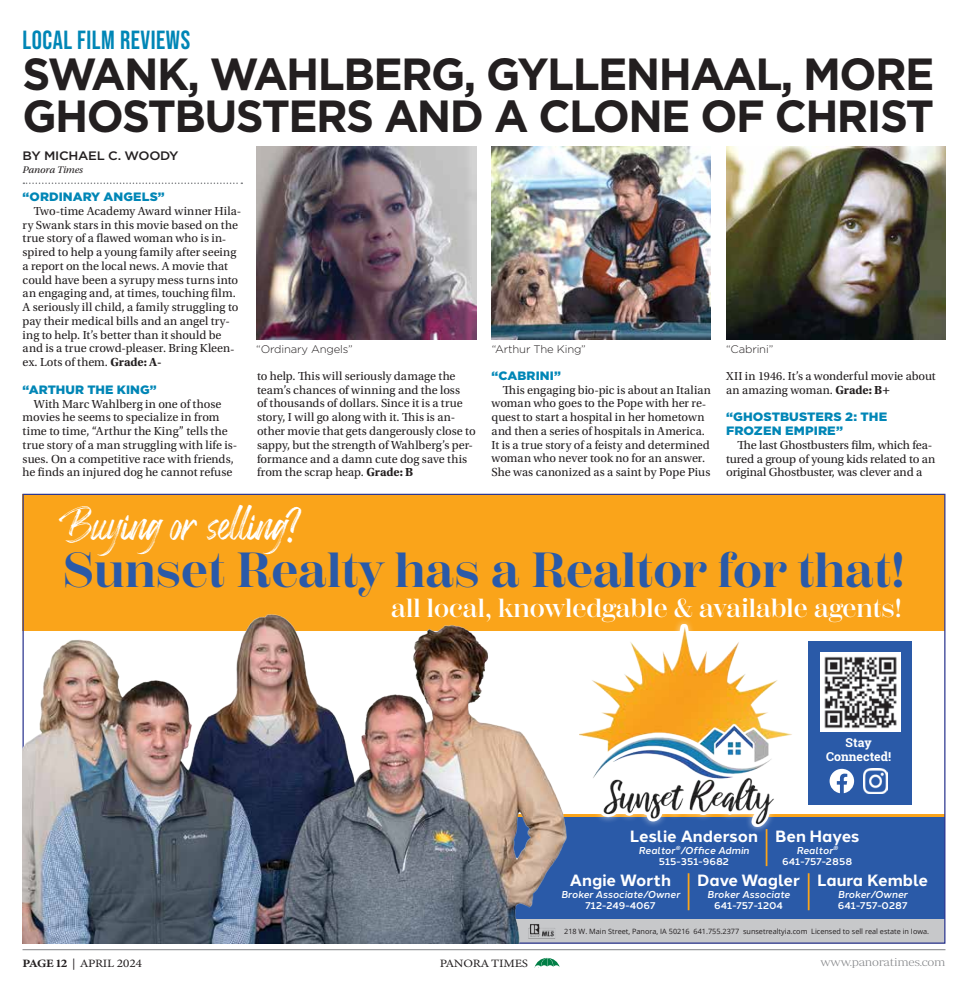
<style>
.page{position:relative;width:968px;height:990px;background:#fff}
.page>*{position:absolute;margin:0;border:0;box-sizing:border-box;transform-origin:0 0}
.t1{font:49.62px "Perfect Redemption";color:#fff}
.t2{font:700 49.25px "Scotch Display";color:#2a5aa8}
.t3{font:700 45px/42.2px "Gotham";letter-spacing:-.035em;color:#231f20}
.t4{font:700 26.25px "Bebas Neue Pro";letter-spacing:.02em;color:#0086b6}
.t5{font:600 26.12px "Scotch Display";color:#fff}
.t6{font:700 16.25px "Halcom";color:#fff}
.t7{font:12.25px/13.8px "Utopia Std";color:#231f20}
.t8{font:500 12.25px "Gotham";letter-spacing:-.02em;color:#231f20;scale:1.07 1}
.t9{font:700 12.25px/13.5px "Roboto Slab";color:#fff;text-align:center}
.t10{font:900 12.12px "Gotham";letter-spacing:.005em;color:#0086b6}
.t11{font:900 12.12px/13.8px "Gotham";letter-spacing:.005em;color:#0086b6;scale:1.05 1}
.t12{font:11.25px "Minion Variable Concept";letter-spacing:-.02em;color:#231f20;scale:1.13 1}
.t13{font:11.25px "Periodico Display Xt Lg";letter-spacing:-.02em;color:#808285;scale:1.13 1}
.t14{font:300 10.88px "Gotham";letter-spacing:-.015em;color:#231f20}
.t15{font:italic 10.12px "Utopia Std";letter-spacing:-.01em;color:#231f20;scale:1.05 1}
.t16{font:italic 500 10px/11.5px "Halcom";color:#fff;text-align:center}
.t17{font:500 10px/11.5px "Halcom";color:#fff;text-align:center}
.t18{font:7.25px "Open Sans";color:#231f20}
.s1{font-weight:700}
.s2{font-style:normal}
.s3{font-style:italic}
</style>
<div class="page">
<hr style="left:22px;top:949px;width:923px;height:1px;background:#808285">
<svg style="left:534px;top:958px;width:25px;height:9px"></svg>
<svg style="left:23px;top:182px;width:219px;height:2px"></svg>
<img style="left:726px;top:146px;width:219px;height:193px">
<img style="left:492px;top:146px;width:219px;height:193px">
<img style="left:256px;top:146px;width:221px;height:193px">
<div style="left:22px;top:494px;width:923px;height:137px;background:#faa41a"></div>
<svg style="left:801px;top:814px;width:142px;height:4px"></svg>
<div style="left:22px;top:818px;width:923px;height:107px;background:#2a5aa8"></div>
<div style="left:22px;top:919px;width:923px;height:25px;background:#c7c8ca"></div>
<hr style="left:765px;top:829px;width:2px;height:37px;background:#faa41a">
<hr style="left:687px;top:873px;width:2px;height:37px;background:#faa41a">
<hr style="left:807px;top:873px;width:2px;height:37px;background:#faa41a">
<img style="left:22px;top:543px;width:557px;height:401px">
<div style="left:808px;top:641px;width:104px;height:164px;background:#2a5aa8"></div>
<img style="left:863px;top:769px;width:25px;height:24px">
<svg style="left:829px;top:769px;width:25px;height:24px"></svg>
<img style="left:820px;top:652px;width:80px;height:80px">
<div style="left:569px;top:618px;width:232px;height:216px;background:#fff;opacity:.75"></div>
<svg style="left:576px;top:624px;width:219px;height:203px"></svg>
<img style="left:579px;top:628px;width:214px;height:197px">
<h3 class="t4" style="left:23px;top:25px;width:169px">LOCAL FILM REVIEWS</h3>
<h3 class="t3" style="left:22px;top:52px;width:913px">SWANK, WAHLBERG, GYLLENHAAL, MORE<br>GHOSTBUSTERS AND A CLONE OF CHRIST</h3>
<p class="t8" style="left:23px;top:149px;width:147px">BY MICHAEL C. WOODY</p>
<p class="t15" style="left:23px;top:164px;width:59px">Panora Times</p>
<p class="t10" style="left:23px;top:190px;width:144px">“ORDINARY ANGELS”</p>
<p class="t7" style="left:23px;top:204px;width:220px;text-indent:11px">Two-time Academy Award winner Hila&shy;ry Swank stars in this movie based on the true story of a flawed woman who is in&shy;spired to help a young family after seeing a report on the local news. A movie that could have been a syrupy mess turns into an engaging and, at times, touching film.<br>A seriously ill child, a family struggling to pay their medical bills and an angel try&shy;ing to help. It’s better than it should be and is a true crowd-pleaser. Bring Kleen&shy;ex. Lots of them. <span class="s1">Grade: A-</span></p>
<p class="t10" style="left:23px;top:382px;width:136px">“ARTHUR THE KING”</p>
<p class="t7" style="left:23px;top:397px;width:216px;text-indent:11px">With Marc Wahlberg in one of those movies he seems to specialize in from time to time, “Arthur the King” tells the true story of a man struggling with life is&shy;sues. On a competitive race with friends, he finds an injured dog he cannot refuse</p>
<p class="t14" style="left:256px;top:343px;width:98px">“Ordinary Angels”</p>
<p class="t14" style="left:492px;top:343px;width:96px">“Arthur The King”</p>
<p class="t14" style="left:726px;top:343px;width:49px">“Cabrini”</p>
<p class="t7" style="left:257px;top:369px;width:220px">to help. This will seriously damage the team’s chances of winning and the loss<br>of thousands of dollars. Since it is a true story, I will go along with it. This is an&shy;other movie that gets dangerously close to sappy, but the strength of Wahlberg’s per&shy;formance and a damn cute dog save this from the scrap heap. <span class="s1">Grade: B</span></p>
<p class="t10" style="left:491px;top:369px;width:71px">“CABRINI”</p>
<p class="t7" style="left:491px;top:383px;width:221px;text-indent:11px">This engaging bio-pic is about an Italian woman who goes to the Pope with her re&shy;quest to start a hospital in her hometown and then a series of hospitals in America.<br>It is a true story of a feisty and determined woman who never took no for an answer.<br>She was canonized as a saint by Pope Pius</p>
<p class="t7" style="left:726px;top:369px;width:211px">XII in 1946. It’s a wonderful movie about an amazing woman. <span class="s1">Grade: B+</span></p>
<p class="t11" style="left:726px;top:410px;width:155px">“GHOSTBUSTERS 2: THE<br>FROZEN EMPIRE”</p>
<p class="t7" style="left:726px;top:438px;width:211px;text-indent:11px">The last Ghostbusters film, which fea&shy;tured a group of young kids related to an original Ghostbuster, was clever and a</p>
<h1 class="t1" style="left:60px;top:500px;width:241px">Buying or selling?</h1>
<h2 class="t2" style="left:63px;top:542px;width:843px">Sunset Realty has a Realtor for that!</h2>
<h3 class="t5" style="left:391px;top:593px;width:512px">all local, knowledgable &amp; available agents!</h3>
<p class="t9" style="left:826px;top:736px;width:66px">Stay<br>Connected!</p>
<h3 class="t6" style="left:629px;top:823px;width:130px">Leslie Anderson</h3>
<p class="t16" style="left:638px;top:844px;width:112px">Realtor<sup>®</sup>/Office Admin<br><span class="s2">515-351-9682</span></p>
<h3 class="t6" style="left:775px;top:823px;width:86px">Ben Hayes</h3>
<p class="t17" style="left:782px;top:844px;width:72px"><span class="s3">Realtor</span><sup>®<br></sup>641-757-2858</p>
<h3 class="t6" style="left:570px;top:868px;width:103px">Angie Worth</h3>
<p class="t16" style="left:561px;top:888px;width:120px">Broker Associate/Owner</p>
<p class="t17" style="left:585px;top:899px;width:72px">712-249-4067</p>
<h3 class="t6" style="left:697px;top:868px;width:105px">Dave Wagler</h3>
<p class="t16" style="left:707px;top:888px;width:85px">Broker Associate</p>
<p class="t17" style="left:714px;top:899px;width:70px">641-757-1204</p>
<p class="t18" style="left:564px;top:926px;width:366px">218 W. Main Street, Panora, IA 50216 641.755.2377 sunsetrealtyia.com Licensed to sell real estate in Iowa.</p>
<h3 class="t6" style="left:817px;top:868px;width:112px">Laura Kemble</h3>
<p class="t16" style="left:837px;top:888px;width:71px">Broker/Owner</p>
<p class="t17" style="left:837px;top:899px;width:71px">641-757-0287</p>
<p class="t12" style="left:22px;top:955px;width:107px">PAGE 12 | APRIL 2024</p>
<p class="t12" style="left:440px;top:955px;width:80px">PANORA TIMES</p>
<p class="t13" style="left:820px;top:956px;width:112px">www.panoratimes.com</p>
</div>
